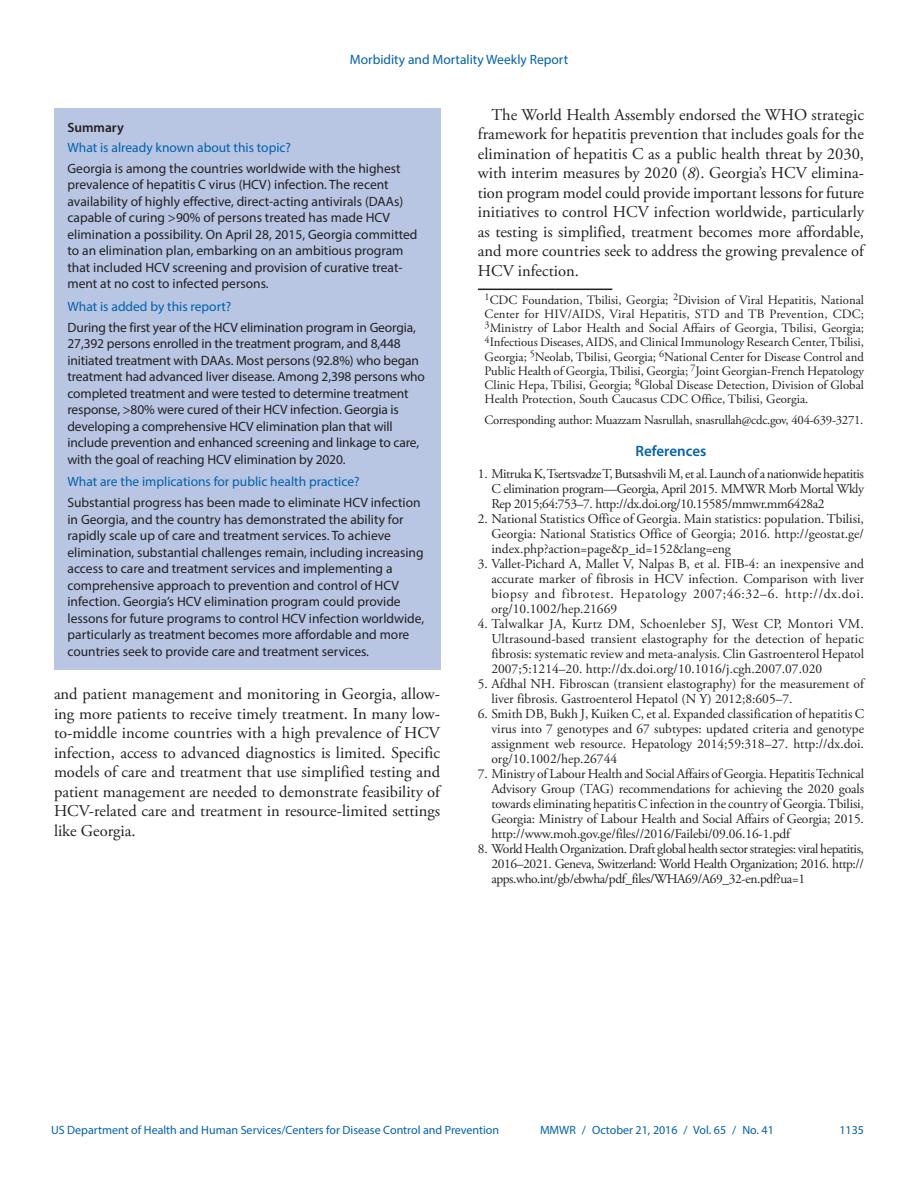
<style>
.page{position:relative;width:918px;height:1188px;background:#fff}
.page>*{position:absolute;margin:0;border:0;box-sizing:border-box;transform-origin:0 0}
.t1{font:16.5px/19.5px "Adobe Garamond Pro";color:#231f20;text-align:justify}
.t2{font:600 15px "Myriad Pro";color:#0161ab}
.t3{font:13.5px/15px "Adobe Garamond Pro";color:#231f20;text-align:justify}
.t4{font:13.5px/16.5px "Myriad Pro";color:#231f20}
.t5{font:13.5px "Myriad Pro";color:#0161ab}
.t6{font:600 13.5px "Myriad Pro";color:#231f20}
.t7{font:12.75px/14.2px "Adobe Garamond Pro";letter-spacing:-.02em;color:#231f20;text-align:justify}
.t8{font:12px "Myriad Pro";color:#0161ab}
.s1{font-style:italic}
</style>
<div class="page">
<hr style="left:478px;top:289px;width:134px;height:1px;background:#231f20">
<div style="left:54px;top:108px;width:386px;height:561px;background:#b8c6e3"></div>
<p class="t5" style="left:350px;top:51px;width:220px">Morbidity and Mortality Weekly Report</p>
<p class="t6" style="left:68px;top:119px;width:58px">Summary</p>
<p class="t5" style="left:68px;top:139px;width:225px">What is already known about this topic?</p>
<p class="t4" style="left:68px;top:160px;width:352px">Georgia is among the countries worldwide with the highest prevalence of hepatitis C virus (HCV) infection. The recent availability of highly effective, direct-acting antivirals (DAAs) capable of curing &gt;90% of persons treated has made HCV elimination a possibility. On April 28, 2015, Georgia committed to an elimination plan, embarking on an ambitious program that included HCV screening and provision of curative treat&shy;ment at no cost to infected persons.</p>
<p class="t5" style="left:68px;top:298px;width:165px">What is added by this report?</p>
<p class="t4" style="left:68px;top:319px;width:359px">During the first year of the HCV elimination program in Georgia, 27,392 persons enrolled in the treatment program, and 8,448 initiated treatment with DAAs. Most persons (92.8%) who began treatment had advanced liver disease. Among 2,398 persons who completed treatment and were tested to determine treatment response, &gt;80% were cured of their HCV infection. Georgia is developing a comprehensive HCV elimination plan that will include prevention and enhanced screening and linkage to care, with the goal of reaching HCV elimination by 2020.</p>
<p class="t5" style="left:68px;top:473px;width:294px">What are the implications for public health practice?</p>
<p class="t4" style="left:68px;top:494px;width:358px">Substantial progress has been made to eliminate HCV infection in Georgia, and the country has demonstrated the ability for rapidly scale up of care and treatment services. To achieve elimination, substantial challenges remain, including increasing access to care and treatment services and implementing a comprehensive approach to prevention and control of HCV infection. Georgia’s HCV elimination program could provide lessons for future programs to control HCV infection worldwide, particularly as treatment becomes more affordable and more countries seek to provide care and treatment services.</p>
<p class="t1" style="left:54px;top:685px;width:388px">and patient management and monitoring in Georgia, allow&shy;ing more patients to receive timely treatment. In many low&shy;to-middle income countries with a high prevalence of HCV infection, access to advanced diagnostics is limited. Specific models of care and treatment that use simplified testing and patient management are needed to demonstrate feasibility of HCV-related care and treatment in resource-limited settings like Georgia.</p>
<p class="t1" style="left:478px;top:106px;width:388px;text-indent:13px">The World Health Assembly endorsed the WHO strategic framework for hepatitis prevention that includes goals for the elimination of hepatitis C as a public health threat by 2030, with interim measures by 2020 (<span class="s1">8</span>). Georgia’s HCV elimina&shy;tion program model could provide important lessons for future initiatives to control HCV infection worldwide, particularly as testing is simplified, treatment becomes more affordable, and more countries seek to address the growing prevalence of HCV infection.</p>
<p class="t7" style="left:485px;top:293px;width:381px"><sup>1</sup>CDC Foundation, Tbilisi, Georgia; <sup>2</sup>Division of Viral Hepatitis, National Center for HIV/AIDS, Viral Hepatitis, STD and TB Prevention, CDC; <sup>3</sup>Ministry of Labor Health and Social Affairs of Georgia, Tbilisi, Georgia; <sup>4</sup>Infectious Diseases, AIDS, and Clinical Immunology Research Center, Tbilisi, Georgia; <sup>5</sup>Neolab, Tbilisi, Georgia; <sup>6</sup>National Center for Disease Control and Public Health of Georgia, Tbilisi, Georgia; <sup>7</sup>Joint Georgian-French Hepatology Clinic Hepa, Tbilisi, Georgia; <sup>8</sup>Global Disease Detection, Division of Global Health Protection, South Caucasus CDC Office, Tbilisi, Georgia.</p>
<p class="t7" style="left:485px;top:414px;width:380px">Corresponding author: Muazzam Nasrullah, snasrullah@cdc.gov, 404-639-3271.</p>
<p class="t2" style="left:636px;top:441px;width:72px">References</p>
<p class="t3" style="left:491px;top:466px;width:374px;text-indent:-14px">1. Mitruka K, Tsertsvadze T, Butsashvili M, et al. Launch of a nationwide hepatitis C elimination program—Georgia, April 2015. MMWR Morb Mortal Wkly Rep 2015;64:753–7. http://dx.doi.org/10.15585/mmwr.mm6428a2</p>
<p class="t3" style="left:491px;top:511px;width:374px;text-indent:-14px">2. National Statistics Office of Georgia. Main statistics: population. Tbilisi, Georgia: National Statistics Office of Georgia; 2016. http://geostat.ge/ index.php?action=page&amp;p_id=152&amp;lang=eng</p>
<p class="t3" style="left:491px;top:556px;width:374px;text-indent:-14px">3. Vallet-Pichard A, Mallet V, Nalpas B, et al. FIB-4: an inexpensive and accurate marker of fibrosis in HCV infection. Comparison with liver biopsy and fibrotest. Hepatology 2007;46:32–6. http://dx.doi. org/10.1002/hep.21669</p>
<p class="t3" style="left:491px;top:616px;width:374px;text-indent:-14px">4. Talwalkar JA, Kurtz DM, Schoenleber SJ, West CP, Montori VM.<br>Ultrasound-based transient elastography for the detection of hepatic fibrosis: systematic review and meta-analysis. Clin Gastroenterol Hepatol 2007;5:1214–20. http://dx.doi.org/10.1016/j.cgh.2007.07.020</p>
<p class="t3" style="left:491px;top:676px;width:374px;text-indent:-14px">5. Afdhal NH. Fibroscan (transient elastography) for the measurement of liver fibrosis. Gastroenterol Hepatol (N Y) 2012;8:605–7.</p>
<p class="t3" style="left:491px;top:706px;width:374px;text-indent:-14px">6. Smith DB, Bukh J, Kuiken C, et al. Expanded classification of hepatitis C virus into 7 genotypes and 67 subtypes: updated criteria and genotype assignment web resource. Hepatology 2014;59:318–27. http://dx.doi. org/10.1002/hep.26744</p>
<p class="t3" style="left:491px;top:766px;width:374px;text-indent:-14px">7. Ministry of Labour Health and Social Affairs of Georgia. Hepatitis Technical Advisory Group (TAG) recommendations for achieving the 2020 goals towards eliminating hepatitis C infection in the country of Georgia. Tbilisi, Georgia: Ministry of Labour Health and Social Affairs of Georgia; 2015. http://www.moh.gov.ge/files//2016/Failebi/09.06.16-1.pdf</p>
<p class="t3" style="left:491px;top:841px;width:374px;text-indent:-14px">8. World Health Organization. Draft global health sector strategies: viral hepatitis, 2016–2021. Geneva, Switzerland: World Health Organization; 2016. http:// apps.who.int/gb/ebwha/pdf_files/WHA69/A69_32-en.pdf?ua=1</p>
<p class="t8" style="left:51px;top:1123px;width:450px">US Department of Health and Human Services/Centers for Disease Control and Prevention</p>
<p class="t8" style="left:540px;top:1123px;width:235px">MMWR / October 21, 2016 / Vol. 65 / No. 41</p>
<p class="t8" style="left:839px;top:1123px;width:26px">1135</p>
</div>
